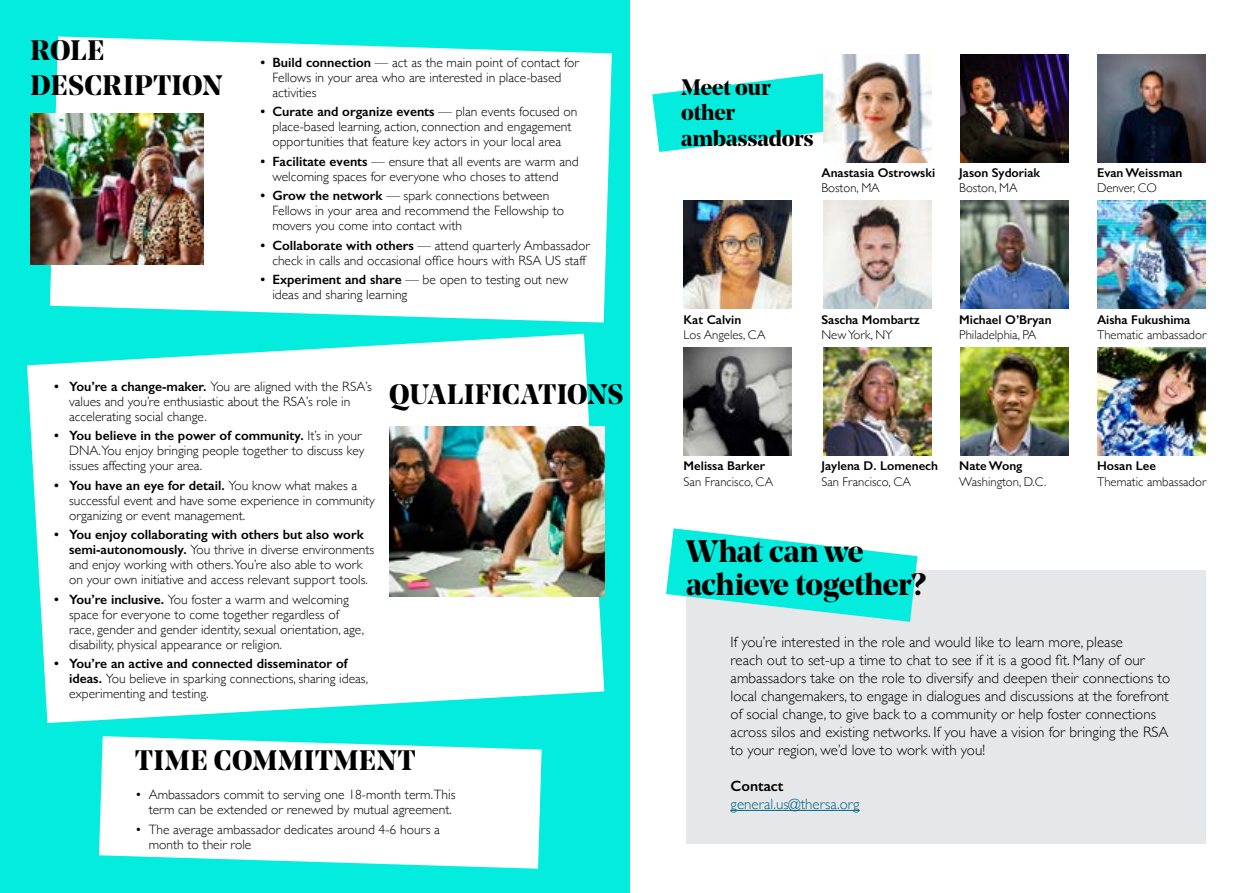
<style>
.page{position:relative;width:1259px;height:893px;background:#fff}
.page>*{position:absolute;margin:0;border:0;box-sizing:border-box;transform-origin:0 0}
.t1{font:700 31.05px/32.7px "Noe Display";letter-spacing:-.01em;color:#000}
.t2{font:700 28.05px/34.7px "Noe Display";letter-spacing:.025em;color:#000}
.t3{font:700 28.05px "Noe Display";color:#000}
.t4{font:700 22.2px/25.5px "Noe Display";letter-spacing:-.01em;color:#000}
.t5{font:300 15px/18px "Gill Sans";color:#000}
.t6{font:300 15px "Gill Sans";color:#006587}
.t7{font:600 15px "Gill Sans";color:#000}
.t8{font:300 13.5px/15px "Gill Sans";color:#000}
.t9{font:300 12.75px "Gill Sans";color:#000}
.t10{font:600 12.75px "Gill Sans";color:#000}
.s1{font-weight:600}
</style>
<div class="page">
<div style="left:686px;top:570px;width:519px;height:274px;background:#e6e7e8"></div>
<svg style="left:666px;top:528px;width:251px;height:94px"></svg>
<div style="left:0;top:0;width:629px;height:893px;background:#03ecdd"></div>
<svg style="left:652px;top:73px;width:171px;height:79px"></svg>
<svg style="left:50px;top:36px;width:562px;height:287px;fill:#fff"></svg>
<svg style="left:27px;top:334px;width:577px;height:389px;fill:#fff"></svg>
<svg style="left:99px;top:736px;width:442px;height:133px;fill:#fff"></svg>
<img style="left:823px;top:54px;width:108px;height:108px">
<img style="left:823px;top:200px;width:108px;height:108px">
<img style="left:823px;top:348px;width:108px;height:108px">
<img style="left:683px;top:200px;width:109px;height:108px">
<img style="left:683px;top:348px;width:109px;height:108px">
<img style="left:960px;top:54px;width:108px;height:108px">
<img style="left:960px;top:200px;width:108px;height:108px">
<img style="left:960px;top:348px;width:108px;height:108px">
<img style="left:1097px;top:54px;width:108px;height:108px">
<img style="left:1097px;top:200px;width:108px;height:108px">
<img style="left:1097px;top:348px;width:108px;height:108px">
<hr style="left:730px;top:810px;width:129px;height:1px;background:#006587">
<img style="left:31px;top:114px;width:173px;height:151px">
<img style="left:389px;top:427px;width:215px;height:169px">
<h2 class="t2" style="left:31px;top:33px;width:193px">ROLE<br>DESCRIPTION</h2>
<p class="t8" style="left:272px;top:54px;width:308px;text-indent:-12px"><span class="s1">• Build connection</span> — act as the main point of contact for<br>Fellows in your area who are interested in place-based activities</p>
<p class="t8" style="left:260px;top:104px;width:319px;text-align:center"><span class="s1">• Curate and organize events</span> — plan events focused on place-based learning, action, connection and engagement opportunities that feature key actors in your local area</p>
<p class="t8" style="left:260px;top:153px;width:320px;text-align:center"><span class="s1">• Facilitate events</span> — ensure that all events are warm and welcoming spaces for everyone who choses to attend</p>
<p class="t8" style="left:272px;top:188px;width:293px;text-indent:-12px"><span class="s1">• Grow the network</span> — spark connections between<br>Fellows in your area and recommend the Fellowship to movers you come into contact with</p>
<p class="t8" style="left:260px;top:237px;width:331px;text-align:center"><span class="s1">• Collaborate with others</span> — attend quarterly Ambassador check in calls and occasional office hours with RSA US staff</p>
<p class="t8" style="left:272px;top:272px;width:297px;text-indent:-12px"><span class="s1">• Experiment and share</span> — be open to testing out new ideas and sharing learning</p>
<p class="t8" style="left:69px;top:378px;width:304px;text-indent:-15px"><span class="s1">• You’re a change-maker.</span> You are aligned with the RSA’s values and you’re enthusiastic about the RSA’s role in accelerating social change.</p>
<p class="t8" style="left:69px;top:428px;width:297px;text-indent:-15px"><span class="s1">• You believe in the power of community.</span> It’s in your<br>DNA.You enjoy bringing people together to discuss key issues affecting your area.</p>
<p class="t8" style="left:69px;top:477px;width:307px;text-indent:-15px"><span class="s1">• You have an eye for detail.</span> You know what makes a successful event and have some experience in community organizing or event management.</p>
<p class="t8" style="left:69px;top:527px;width:307px;text-indent:-15px"><span class="s1">• You enjoy collaborating with others but also work semi-autonomously.</span> You thrive in diverse environments and enjoy working with others.You’re also able to work on your own initiative and access relevant support tools.</p>
<p class="t8" style="left:69px;top:591px;width:297px;text-indent:-15px"><span class="s1">• You’re inclusive.</span> You foster a warm and welcoming space for everyone to come together regardless of race, gender and gender identity, sexual orientation, age, disability, physical appearance or religion.</p>
<p class="t8" style="left:69px;top:656px;width:301px;text-indent:-15px"><span class="s1">• You’re an active and connected disseminator of ideas.</span> You believe in sparking connections, sharing ideas, experimenting and testing.</p>
<h2 class="t3" style="left:389px;top:376px;width:236px">QUALIFICATIONS</h2>
<h2 class="t2" style="left:135px;top:743px;width:282px">TIME COMMITMENT</h2>
<p class="t8" style="left:135px;top:787px;width:322px;text-align:right">• Ambassadors commit to serving one 18-month term.This term can be extended or renewed by mutual agreement.</p>
<p class="t8" style="left:149px;top:821px;width:293px;text-indent:-14px">• The average ambassador dedicates around 4-6 hours a month to their role</p>
<h3 class="t4" style="left:681px;top:74px;width:134px">Meet our other ambassadors</h3>
<p class="t10" style="left:821px;top:165px;width:115px">Anastasia Ostrowski</p>
<p class="t9" style="left:821px;top:178px;width:60px">Boston, MA</p>
<p class="t10" style="left:959px;top:165px;width:82px">Jason Sydoriak</p>
<p class="t9" style="left:959px;top:178px;width:60px">Boston, MA</p>
<p class="t10" style="left:1097px;top:165px;width:87px">Evan Weissman</p>
<p class="t9" style="left:1097px;top:178px;width:61px">Denver, CO</p>
<p class="t10" style="left:683px;top:312px;width:59px">Kat Calvin</p>
<p class="t9" style="left:683px;top:325px;width:83px">Los Angeles, CA</p>
<p class="t10" style="left:821px;top:312px;width:100px">Sascha Mombartz</p>
<p class="t9" style="left:821px;top:325px;width:73px">New York, NY</p>
<p class="t10" style="left:959px;top:312px;width:94px">Michael O’Bryan</p>
<p class="t9" style="left:959px;top:325px;width:79px">Philadelphia, PA</p>
<p class="t10" style="left:1097px;top:312px;width:95px">Aisha Fukushima</p>
<p class="t9" style="left:1097px;top:325px;width:111px">Thematic ambassador</p>
<p class="t10" style="left:683px;top:458px;width:83px">Melissa Barker</p>
<p class="t9" style="left:683px;top:471px;width:91px">San Francisco, CA</p>
<p class="t10" style="left:821px;top:458px;width:118px">Jaylena D. Lomenech</p>
<p class="t9" style="left:821px;top:471px;width:91px">San Francisco, CA</p>
<h1 class="t1" style="left:686px;top:535px;width:241px">What can we achieve together?</h1>
<p class="t10" style="left:959px;top:458px;width:65px">Nate Wong</p>
<p class="t9" style="left:959px;top:471px;width:89px">Washington, D.C.</p>
<p class="t10" style="left:1097px;top:458px;width:60px">Hosan Lee</p>
<p class="t9" style="left:1097px;top:471px;width:111px">Thematic ambassador</p>
<p class="t5" style="left:730px;top:633px;width:441px">If you’re interested in the role and would like to learn more, please<br>reach out to set-up a time to chat to see if it is a good fit. Many of our ambassadors take on the role to diversify and deepen their connections to local changemakers, to engage in dialogues and discussions at the forefront of social change, to give back to a community or help foster connections across silos and existing networks. If you have a vision for bringing the RSA to your region, we’d love to work with you!</p>
<p class="t7" style="left:730px;top:777px;width:54px">Contact</p>
<p class="t6" style="left:730px;top:792px;width:130px">general.us@thersa.org</p>
</div>
